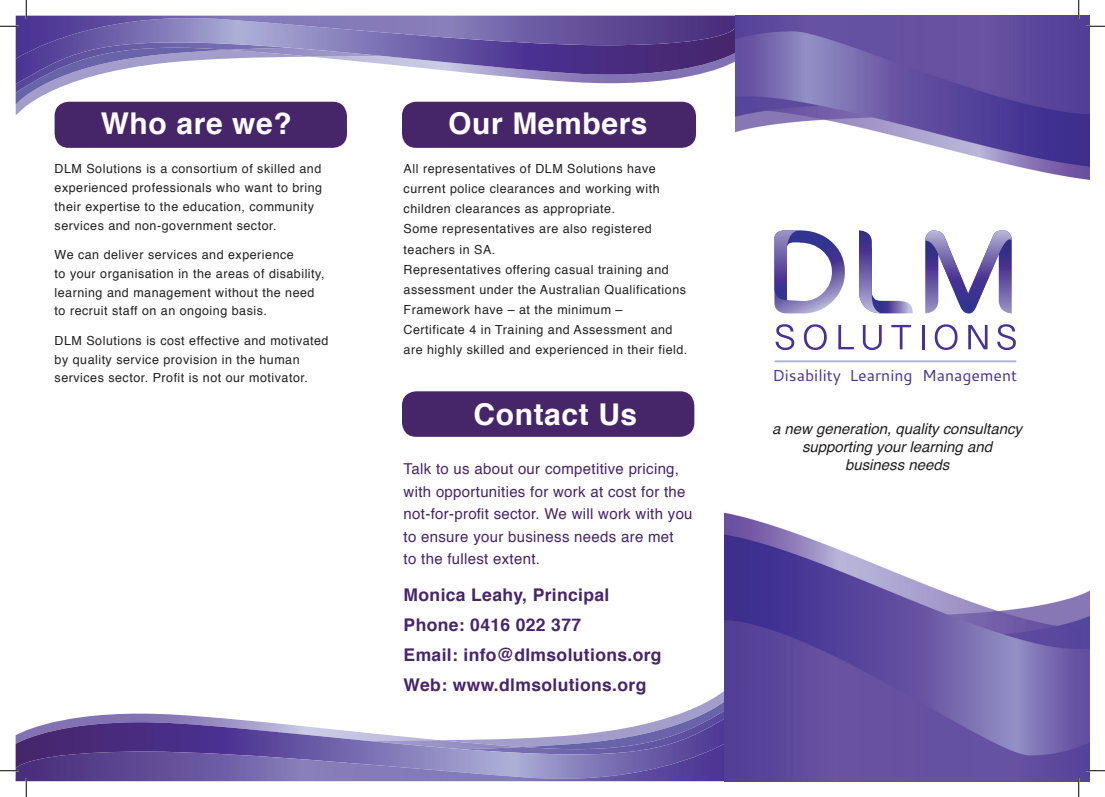
<style>
.page{position:relative;width:1105px;height:797px;background:#fff}
.page>*{position:absolute;margin:0;border:0;box-sizing:border-box;transform-origin:0 0}
.t1{font:700 30px "Helvetica";letter-spacing:.02em;color:#fff}
.t2{font:700 17.5px "Helvetica";letter-spacing:.02em;color:#462569}
.t3{font:15.88px "Cantarell";color:#493192}
.t4{font:15px/22.5px "Helvetica";letter-spacing:.02em;color:#462569}
.t5{font:italic 15px/18px "Helvetica";color:#231f20;text-align:center}
.t6{font:12.5px/20px "Helvetica";letter-spacing:.04em;color:#231f20}
</style>
<div class="page">
<img style="left:735px;top:16px;width:354px;height:164px">
<div style="left:402px;top:391px;width:292px;height:46px;background:#462569;border-radius:14px"></div>
<svg style="left:775px;top:324px;width:19px;height:26px"></svg>
<svg style="left:804px;top:324px;width:23px;height:26px"></svg>
<svg style="left:935px;top:324px;width:22px;height:26px"></svg>
<svg style="left:838px;top:325px;width:16px;height:24px"></svg>
<svg style="left:863px;top:325px;width:19px;height:25px"></svg>
<svg style="left:891px;top:325px;width:20px;height:24px"></svg>
<hr style="left:922px;top:325px;width:3px;height:24px;background:#493192">
<svg style="left:968px;top:325px;width:19px;height:24px"></svg>
<svg style="left:997px;top:324px;width:19px;height:26px"></svg>
<svg style="left:774px;top:360px;width:243px;height:2px"></svg>
<svg style="left:774px;top:230px;width:71px;height:83px"></svg>
<svg style="left:859px;top:230px;width:54px;height:83px"></svg>
<svg style="left:925px;top:230px;width:87px;height:83px"></svg>
<div style="left:55px;top:102px;width:292px;height:46px;background:#462569;border-radius:14px"></div>
<div style="left:402px;top:102px;width:294px;height:46px;background:#462569;border-radius:14px"></div>
<img style="left:724px;top:512px;width:365px;height:269px">
<svg style="left:1086px;top:25px;width:19px;height:2px"></svg>
<svg style="left:1086px;top:770px;width:19px;height:1px"></svg>
<svg style="left:0;top:0;width:735px;height:116px"></svg>
<svg style="left:0;top:681px;width:736px;height:116px"></svg>
<svg style="left:1078px;top:0;width:1px;height:19px"></svg>
<svg style="left:1078px;top:778px;width:1px;height:19px"></svg>
<p class="t1" style="left:101px;top:100px;width:193px">Who are we?</p>
<p class="t1" style="left:448px;top:99px;width:201px">Our Members</p>
<p class="t6" style="left:55px;top:160px;width:269px;line-height:18.8px">DLM Solutions is a consortium of skilled and experienced professionals who want to bring their expertise to the education, community services and non-government sector.</p>
<p class="t6" style="left:55px;top:246px;width:271px;line-height:18.8px">We can deliver services and experience<br>to your organisation in the areas of disability, learning and management without the need to recruit staff on an ongoing basis.</p>
<p class="t6" style="left:55px;top:331px;width:275px;line-height:18.8px">DLM Solutions is cost effective and motivated by quality service provision in the human services sector. Profit is not our motivator.</p>
<p class="t6" style="left:404px;top:159px;width:285px">All representatives of DLM Solutions have current police clearances and working with children clearances as appropriate.<br>Some representatives are also registered teachers in SA.<br>Representatives offering casual training and assessment under the Australian Qualifications Framework have – at the minimum –<br>Certificate 4 in Training and Assessment and are highly skilled and experienced in their field.</p>
<p class="t1" style="left:474px;top:390px;width:165px">Contact Us</p>
<p class="t4" style="left:404px;top:458px;width:290px">Talk to us about our competitive pricing, with opportunities for work at cost for the not-for-profit sector. We will work with you to ensure your business needs are met<br>to the fullest extent.</p>
<p class="t2" style="left:404px;top:581px;width:207px">Monica Leahy, Principal</p>
<p class="t2" style="left:404px;top:611px;width:179px">Phone: 0416 022 377</p>
<p class="t2" style="left:404px;top:641px;width:259px">Email: info@dlmsolutions.org</p>
<p class="t2" style="left:404px;top:671px;width:244px">Web: www.dlmsolutions.org</p>
<p class="t3" style="left:772px;top:365px;width:246px">Disability Learning Management</p>
<p class="t5" style="left:772px;top:420px;width:251px">a new generation, quality consultancy supporting your learning and business needs</p>
</div>
